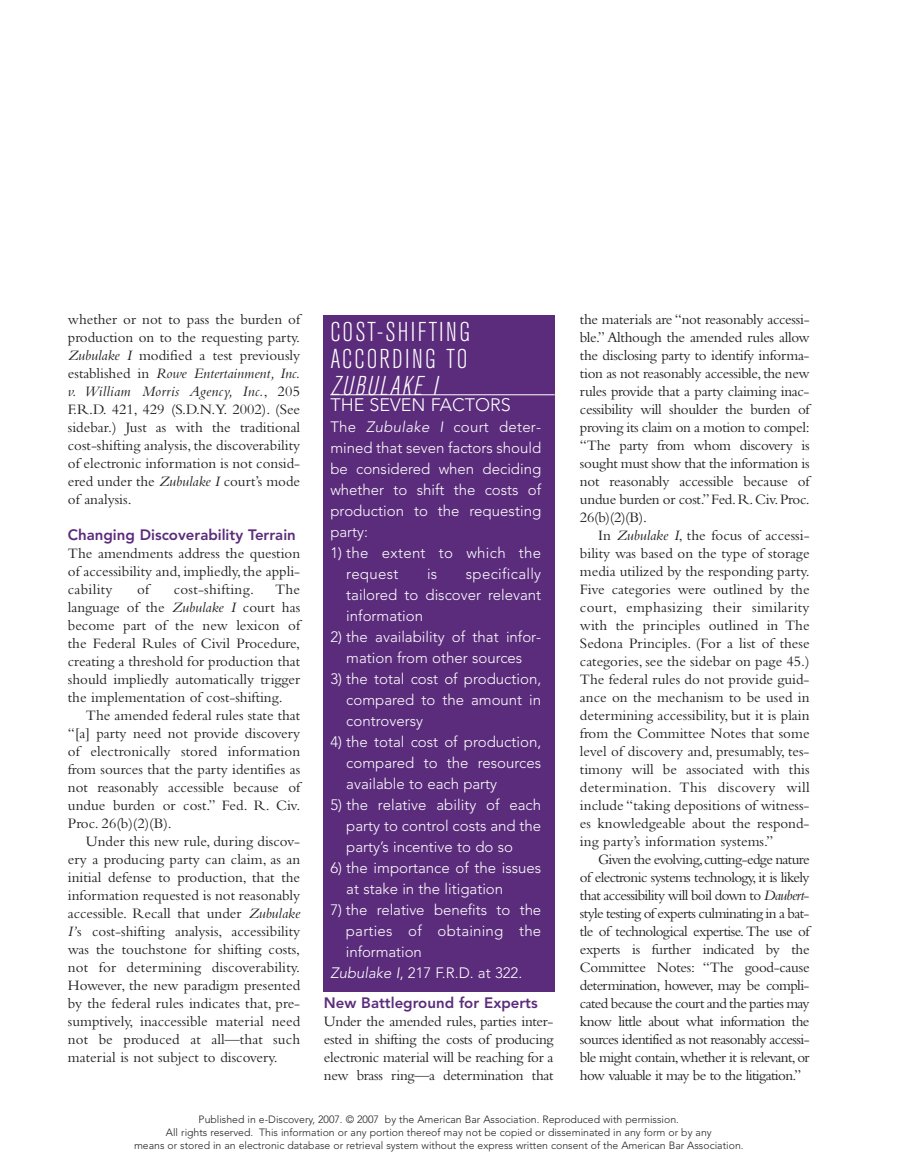
<style>
.page{position:relative;width:905px;height:1175px;background:#fff}
.page>*{position:absolute;margin:0;border:0;box-sizing:border-box;transform-origin:0 0}
.t1{font:300 condensed 27px/27px "Akzidenz Grotesk BE";letter-spacing:.08em;color:#fff}
.t2{font:italic 300 condensed 27px "Akzidenz Grotesk BE";color:#fff}
.t3{font:300 18px "Avenir";color:#fff}
.t4{font:15px/18px "Bembo";color:#231f20;text-align:justify}
.t5{font:300 15px/21px "Avenir";color:#fff;text-align:justify}
.t6{font:800 15px "Avenir";color:#5b2c7b}
.t7{font:300 15px/21px "Avenir";letter-spacing:.02em;color:#fff}
.t8{font:15px "Bembo";letter-spacing:.02em;color:#231f20}
.t9{font:300 10.5px/12.6px "Avenir";color:#231f20;text-align:center}
.s1{font-style:italic}
</style>
<div class="page">
<div style="left:323px;top:315px;width:232px;height:677px;background:#5b2c7b"></div>
<p class="t4" style="left:68px;top:312px;width:234px">whether or not to pass the burden of production on to the requesting party.<br><span class="s1">Zubulake I</span> modified a test previously established in <span class="s1">Rowe Entertainment, Inc. v. William Morris Agency, Inc.</span>, 205<br>F.R.D. 421, 429 (S.D.N.Y. 2002). (See sidebar.) Just as with the traditional cost-shifting analysis, the discoverability of electronic information is not consid&shy;ered under the <span class="s1">Zubulake I</span> court’s mode of analysis.</p>
<p class="t6" style="left:68px;top:528px;width:229px">Changing Discoverability Terrain</p>
<p class="t4" style="left:68px;top:546px;width:234px">The amendments address the question of accessibility and, impliedly, the appli&shy;cability</p>
<p class="t4" style="left:580px;top:312px;width:231px">the materials are “not reasonably accessi&shy;ble.” Although the amended rules allow the disclosing party to identify informa&shy;tion as not reasonably accessible,the new rules provide that a party claiming inac&shy;cessibility will shoulder the burden of proving its claim on a motion to compel: “The party from whom discovery is sought must show that the information is not reasonably accessible because of undue burden or cost.”Fed.R.Civ.Proc.<br>26(b)(2)(B).</p>
<p class="t4" style="left:580px;top:528px;width:231px;text-indent:18px">In <span class="s1">Zubulake I</span>, the focus of accessi&shy;bility was based on the type of storage media utilized by the responding party.<br>Five categories were outlined by the court, emphasizing their similarity with the principles outlined in The Sedona Principles. (For a list of these categories, see the sidebar on page 45.)<br>The federal rules do not provide guid&shy;ance on the mechanism to be used in determining accessibility, but it is plain from the Committee Notes that some level of discovery and, presumably, tes&shy;timony will be associated with this determination. This discovery will include “taking depositions of witness&shy;es knowledgeable about the respond&shy;ing party’s information systems.”</p>
<p class="t4" style="left:580px;top:852px;width:231px;text-indent:18px">Given the evolving,cutting-edge nature of electronic systems technology, it is likely that accessibility will boil down to <span class="s1">Daubert&shy;</span>style testing of experts culminating in a bat&shy;tle of technological expertise. The use of experts is further indicated by the Committee Notes: “The good-cause determination, however, may be compli&shy;cated because the court and the parties may know little about what information the sources identified as not reasonably accessi&shy;ble might contain,whether it is relevant,or how valuable it may be to the litigation.”</p>
<p class="t9" style="left:134px;top:1114px;width:611px">Published in e-Discovery, 2007. © 2007 by the American Bar Association. Reproduced with permission.<br>All rights reserved. This information or any portion thereof may not be copied or disseminated in any form or by any<br>means or stored in an electronic database or retrieval system without the express written consent of the American Bar Association.</p>
<h1 class="t1" style="left:330px;top:320px;width:141px">COST-SHIFTING<br>ACCORDING TO</h1>
<h1 class="t2" style="left:330px;top:375px;width:113px">ZUBULAKE I</h1>
<p class="t3" style="left:330px;top:397px;width:182px">THE SEVEN FACTORS</p>
<p class="t5" style="left:330px;top:417px;width:212px">The Zubulake I court deter&shy;mined that seven factors should be considered when deciding whether to shift the costs of production to the requesting party:</p>
<p class="t7" style="left:346px;top:543px;width:196px;text-indent:-16px">1) the extent to which the request</p>
<p class="t5" style="left:346px;top:564px;width:196px;text-indent:120px">specifically tailored to discover relevant information</p>
<p class="t5" style="left:330px;top:627px;width:212px;text-align:center">2) the availability of that infor&shy;mation from other sources</p>
<p class="t5" style="left:346px;top:669px;width:196px;text-indent:-16px">3) the total cost of production, compared to the amount in controversy</p>
<p class="t5" style="left:346px;top:732px;width:196px;text-indent:-16px">4) the total cost of production, compared to the resources available to each party</p>
<p class="t5" style="left:346px;top:795px;width:196px;text-indent:-16px">5) the relative ability of each party to control costs and the party’s incentive to do so</p>
<p class="t5" style="left:346px;top:858px;width:196px;text-indent:-16px">6) the importance of the issues at stake in the litigation</p>
<p class="t5" style="left:330px;top:900px;width:212px">7) the relative benefits to the</p>
<p class="t5" style="left:346px;top:921px;width:197px">parties of obtaining the</p>
<p class="t5" style="left:346px;top:942px;width:77px">information</p>
<p class="t5" style="left:330px;top:963px;width:193px">Zubulake I, 217 F.R.D. at 322.</p>
<p class="t5" style="left:427px;top:564px;width:12px">is</p>
<p class="t4" style="left:68px;top:582px;width:234px;text-indent:207px">The language of the <span class="s1">Zubulake I</span> court has become part of the new lexicon of the Federal Rules of Civil Procedure, creating a threshold for production that should impliedly automatically trigger the implementation of cost-shifting.</p>
<p class="t4" style="left:68px;top:708px;width:234px;text-indent:18px">The amended federal rules state that “[a] party need not provide discovery of electronically stored information from sources that the party identifies as not reasonably accessible because of undue burden or cost.” Fed. R. Civ.<br>Proc. 26(b)(2)(B).</p>
<p class="t4" style="left:68px;top:834px;width:234px;text-indent:18px">Under this new rule, during discov&shy;ery a producing party can claim, as an initial defense to production, that the information requested is not reasonably accessible. Recall that under <span class="s1">Zubulake I’</span>s cost-shifting analysis, accessibility was the touchstone for shifting costs, not for determining discoverability.<br>However, the new paradigm presented by the federal rules indicates that, pre&shy;sumptively, inaccessible material need not be produced at all—that such material is not subject to discovery.</p>
<p class="t4" style="left:137px;top:582px;width:14px">of</p>
<p class="t8" style="left:174px;top:584px;width:82px">cost-shifting.</p>
<p class="t6" style="left:324px;top:996px;width:215px">New Battleground for Experts</p>
<p class="t4" style="left:324px;top:1014px;width:231px">Under the amended rules, parties inter&shy;ested in shifting the costs of producing electronic material will be reaching for a new brass ring—a determination that</p>
</div>
